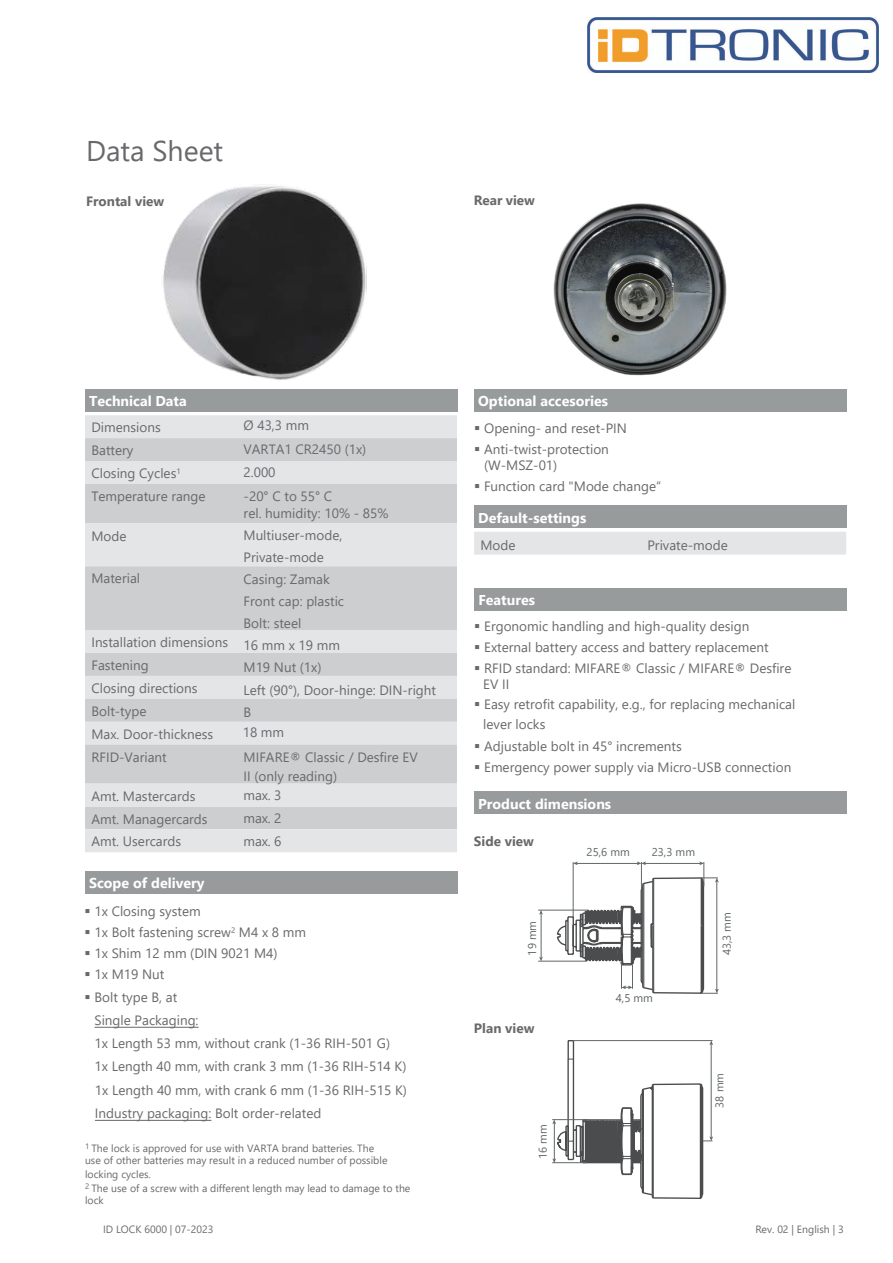
<style>
.page{position:relative;width:893px;height:1263px;background:#fff}
.page>*{position:absolute;margin:0;border:0;box-sizing:border-box;transform-origin:0 0}
.t1{font:28.5px "Segoe UI";color:#69696c}
.t2{font:700 14.25px "Segoe UI";color:#fff}
.t3{font:13.5px/22px "Segoe UI";color:#69696c}
.t4{font:700 13.5px "Segoe UI";color:#69696c}
.t5{font:13.5px/23.9px "Segoe UI";color:#696a6d}
.t6{font:11.25px "Segoe UI";color:#616667}
.t7{font:10.5px/12.3px "Segoe UI";color:#69696c}
.t8{font:10.5px "Segoe UI";color:#696a6d}
</style>
<div class="page">
<div style="left:85px;top:722px;width:372px;height:22px;background:#e4e5e7"></div>
<svg style="left:85px;top:491px;width:372px;height:231px;background:#d5d6d8"></svg>
<svg style="left:85px;top:744px;width:372px;height:108px;background:#d7d8da"></svg>
<div style="left:474px;top:792px;width:372px;height:22px;background:#979b9c"></div>
<div style="left:85px;top:871px;width:372px;height:22px;background:#979b9c"></div>
<div style="left:474px;top:588px;width:372px;height:22px;background:#979b9c"></div>
<div style="left:474px;top:389px;width:372px;height:23px;background:#979b9c"></div>
<img style="left:553px;top:203px;width:174px;height:173px">
<hr style="left:541px;top:914px;width:1px;height:43px;background:#616667">
<svg style="left:539px;top:956px;width:4px;height:5px"></svg>
<svg style="left:539px;top:911px;width:4px;height:4px"></svg>
<hr style="left:538px;top:961px;width:49px;height:1px;background:#616667">
<hr style="left:538px;top:910px;width:50px;height:1px;background:#616667">
<svg style="left:552px;top:861px;width:167px;height:338px"></svg>
<hr style="left:552px;top:1162px;width:35px;height:1px;background:#616667">
<hr style="left:552px;top:1119px;width:36px;height:1px;background:#616667">
<div style="left:474px;top:532px;width:372px;height:23px;background:#e4e5e7"></div>
<div style="left:474px;top:505px;width:372px;height:23px;background:#979b9c"></div>
<img style="left:85px;top:186px;width:373px;height:305px">
<hr style="left:95px;top:1027px;width:104px;height:1px;background:#69696c">
<hr style="left:95px;top:1120px;width:116px;height:1px;background:#69696c">
<img style="left:588px;top:17px;width:290px;height:55px">
<p class="t1" style="left:86px;top:124px;width:139px">Data Sheet</p>
<p class="t4" style="left:86px;top:188px;width:80px">Frontal view</p>
<p class="t4" style="left:474px;top:187px;width:63px">Rear view</p>
<p class="t2" style="left:89px;top:388px;width:99px">Technical Data</p>
<p class="t5" style="left:244px;top:412px;width:124px">Ø 43,3 mm<br>VARTA1 CR2450 (1x)</p>
<p class="t3" style="left:91px;top:415px;width:71px">Dimensions</p>
<p class="t3" style="left:91px;top:438px;width:44px">Battery</p>
<p class="t3" style="left:91px;top:461px;width:91px">Closing Cycles<sup>1</sup></p>
<p class="t3" style="left:91px;top:484px;width:116px">Temperature range</p>
<p class="t3" style="left:244px;top:486px;width:146px;line-height:17.1px">-20° C to 55° C<br>rel. humidity: 10% - 85%</p>
<p class="t3" style="left:91px;top:524px;width:37px">Mode</p>
<p class="t3" style="left:91px;top:566px;width:50px">Material</p>
<p class="t5" style="left:244px;top:459px;width:34px">2.000</p>
<p class="t3" style="left:244px;top:523px;width:194px">Multiuser-mode,<br>Private-mode<br>Casing: Zamak<br>Front cap: plastic<br>Bolt: steel<br>16 mm x 19 mm<br>M19 Nut (1x)<br>Left (90°), Door-hinge: DIN-right<br>B</p>
<p class="t3" style="left:91px;top:630px;width:138px">Installation dimensions</p>
<p class="t3" style="left:91px;top:653px;width:59px">Fastening</p>
<p class="t3" style="left:91px;top:676px;width:108px">Closing directions</p>
<p class="t3" style="left:91px;top:699px;width:56px">Bolt-type</p>
<p class="t3" style="left:91px;top:722px;width:123px">Max. Door-thickness</p>
<p class="t5" style="left:243px;top:719px;width:43px">18 mm</p>
<p class="t3" style="left:91px;top:744px;width:77px">RFID-Variant</p>
<p class="t3" style="left:91px;top:784px;width:106px">Amt. Mastercards</p>
<p class="t3" style="left:91px;top:806px;width:118px">Amt. Managercards</p>
<p class="t3" style="left:91px;top:829px;width:91px">Amt. Usercards</p>
<p class="t2" style="left:89px;top:869px;width:117px">Scope of delivery</p>
<p class="t3" style="left:244px;top:746px;width:176px;line-height:19.4px">MIFARE® Classic / Desfire EV<br>II (only reading)<br>max. 3</p>
<p class="t3" style="left:244px;top:806px;width:39px;line-height:23px">max. 2 max. 6</p>
<p class="t3" style="left:85px;top:899px;width:118px">▪ 1x Closing system</p>
<p class="t3" style="left:85px;top:920px;width:223px">▪ 1x Bolt fastening screw<sup>2</sup> M4 x 8 mm</p>
<p class="t3" style="left:85px;top:941px;width:194px">▪ 1x Shim 12 mm (DIN 9021 M4)</p>
<p class="t3" style="left:85px;top:962px;width:81px">▪ 1x M19 Nut</p>
<p class="t3" style="left:95px;top:985px;width:313px;line-height:22.8px;text-indent:-10px">▪ Bolt type B, at<br>Single Packaging:<br>1x Length 53 mm, without crank (1-36 RIH-501 G)<br>1x Length 40 mm, with crank 3 mm (1-36 RIH-514 K)</p>
<p class="t3" style="left:95px;top:1078px;width:313px;line-height:22.8px">1x Length 40 mm, with crank 6 mm (1-36 RIH-515 K)<br>Industry packaging: Bolt order-related</p>
<p class="t7" style="left:85px;top:1141px;width:304px"><sup>1</sup> The lock is approved for use with VARTA brand batteries. The use of other batteries may result in a reduced number of possible</p>
<p class="t7" style="left:85px;top:1167px;width:327px;line-height:13.6px">locking cycles.<br><sup>2</sup> The use of a screw with a different length may lead to damage to the</p>
<p class="t7" style="left:85px;top:1193px;width:20px">lock</p>
<p class="t8" style="left:103px;top:1219px;width:112px">ID LOCK 6000 | 07-2023</p>
<p class="t2" style="left:478px;top:388px;width:131px">Optional accesories</p>
<p class="t3" style="left:474px;top:416px;width:154px">▪ Opening- and reset-PIN</p>
<p class="t3" style="left:484px;top:440px;width:126px;line-height:16.2px;text-indent:-10px">▪ Anti-twist-protection (W-MSZ-01)</p>
<p class="t3" style="left:474px;top:474px;width:189px">▪ Function card "Mode change“</p>
<p class="t2" style="left:478px;top:504px;width:110px">Default-settings</p>
<p class="t3" style="left:480px;top:532px;width:37px">Mode</p>
<p class="t3" style="left:647px;top:533px;width:82px">Private-mode</p>
<p class="t2" style="left:478px;top:586px;width:58px">Features</p>
<p class="t3" style="left:474px;top:614px;width:277px">▪ Ergonomic handling and high-quality design</p>
<p class="t3" style="left:474px;top:635px;width:296px">▪ External battery access and battery replacement</p>
<p class="t3" style="left:483px;top:659px;width:310px;line-height:16.2px;text-indent:-9px">▪ RFID standard: MIFARE® Classic / MIFARE® Desfire<br>EV II</p>
<p class="t3" style="left:483px;top:693px;width:314px;line-height:20px;text-indent:-9px">▪ Easy retrofit capability, e.g., for replacing mechanical lever locks</p>
<p class="t3" style="left:474px;top:734px;width:209px">▪ Adjustable bolt in 45° increments</p>
<p class="t3" style="left:474px;top:755px;width:319px">▪ Emergency power supply via Micro-USB connection</p>
<p class="t2" style="left:478px;top:790px;width:135px">Product dimensions</p>
<p class="t4" style="left:474px;top:829px;width:62px">Side view</p>
<p class="t6" style="left:587px;top:842px;width:45px">25,6 mm</p>
<p class="t6" style="left:652px;top:842px;width:45px">23,3 mm</p>
<p class="t6" style="left:521px;top:955px;width:36px;rotate:-90deg">19 mm</p>
<p class="t6" style="left:716px;top:955px;width:45px;rotate:-90deg">43,3 mm</p>
<p class="t4" style="left:474px;top:1015px;width:62px">Plan view</p>
<p class="t6" style="left:532px;top:1159px;width:36px;rotate:-90deg">16 mm</p>
<p class="t6" style="left:616px;top:988px;width:39px">4,5 mm</p>
<p class="t6" style="left:709px;top:1107px;width:36px;rotate:-90deg">38 mm</p>
<p class="t7" style="left:755px;top:1222px;width:90px">Rev. 02 | English | 3</p>
</div>
